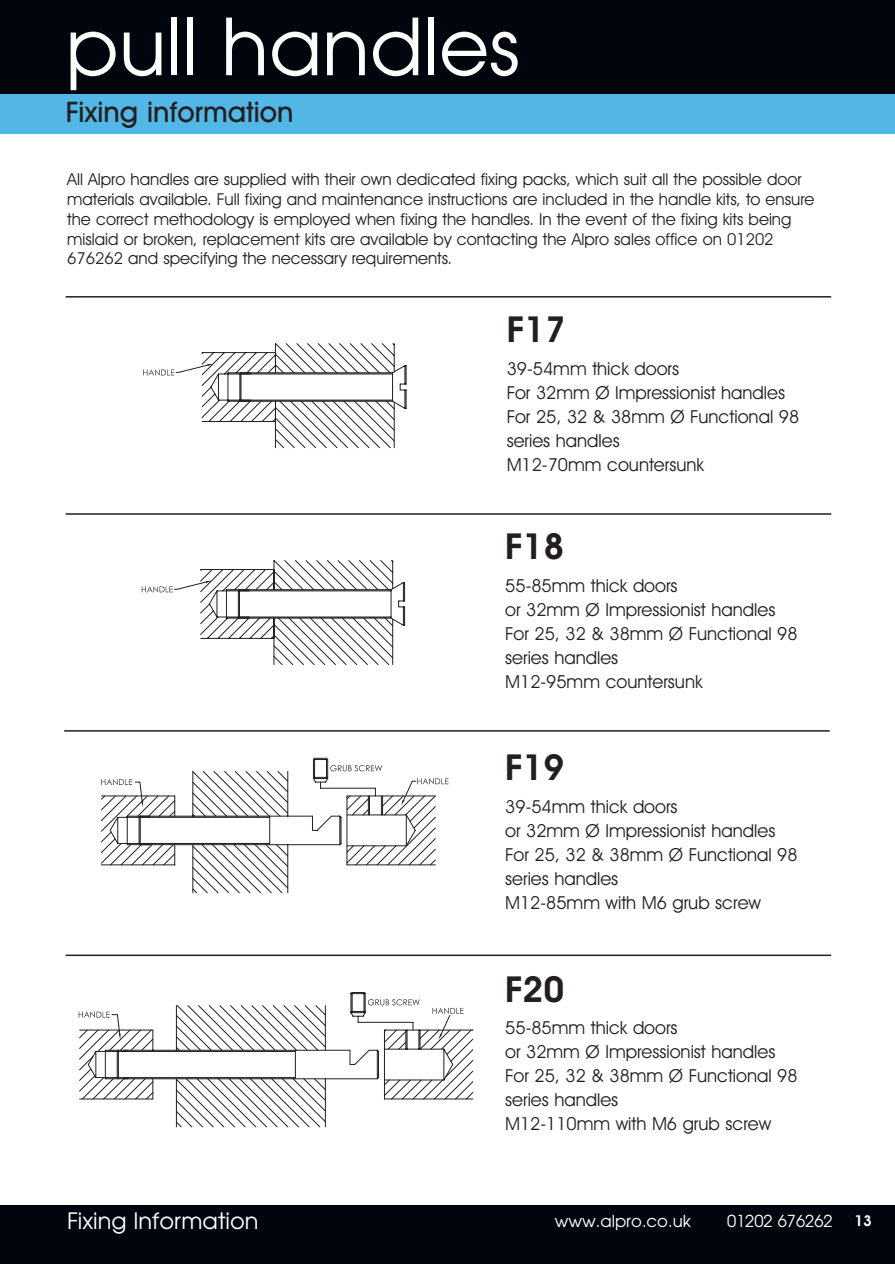
<style>
.page{position:relative;width:895px;height:1264px;background:#fff}
.page>*{position:absolute;margin:0;border:0;box-sizing:border-box;transform-origin:0 0}
.t1{font:78px "Avant Garde";color:#fff}
.t2{font:600 36px "Avant Garde IT Cby BT";color:#231f20}
.t3{font:500 28.5px "Avant Garde IT Cby BT";color:#231f20}
.t4{font:22.5px "Avant Garde";color:#fff}
.t5{font:18px/24px "Avant Garde IT Cby BT";color:#231f20}
.t6{font:16.5px/19.8px "Avant Garde IT Cby BT";color:#231f20}
.t7{font:16.5px "Avant Garde";color:#fff}
.t8{font:600 15px "Avant Garde IT Cby BT";color:#fff}
</style>
<div class="page">
<div style="left:2px;top:1205px;width:893px;height:59px;background:#01060e"></div>
<div style="left:2px;top:0;width:893px;height:95px;background:#01060e"></div>
<div style="left:2px;top:95px;width:893px;height:39px;background:#52b6e7"></div>
<hr style="left:0;top:1205px;width:2px;height:59px;background:#01060e">
<hr style="left:0;top:0;width:2px;height:95px;background:#01060e">
<hr style="left:0;top:95px;width:2px;height:39px;background:#52b6e7">
<hr style="left:66px;top:296px;width:765px;height:2px;background:#231f20">
<hr style="left:66px;top:513px;width:765px;height:2px;background:#231f20">
<hr style="left:66px;top:954px;width:765px;height:2px;background:#231f20">
<svg style="left:101px;top:757px;width:348px;height:137px"></svg>
<svg style="left:79px;top:992px;width:394px;height:135px"></svg>
<svg style="left:143px;top:343px;width:264px;height:106px"></svg>
<hr style="left:64px;top:730px;width:766px;height:1px;background:#231f20">
<svg style="left:142px;top:560px;width:264px;height:105px"></svg>
<h1 class="t1" style="left:66px;top:3px;width:455px">pull handles</h1>
<h3 class="t3" style="left:66px;top:102px;width:229px">Fixing information</h3>
<p class="t6" style="left:67px;top:171px;width:749px">All Alpro handles are supplied with their own dedicated fixing packs, which suit all the possible door materials available. Full fixing and maintenance instructions are included in the handle kits, to ensure the correct methodology is employed when fixing the handles. In the event of the fixing kits being mislaid or broken, replacement kits are available by contacting the Alpro sales office on 01202<br>676262 and specifying the necessary requirements.</p>
<h2 class="t2" style="left:507px;top:317px;width:61px">F17</h2>
<p class="t5" style="left:507px;top:358px;width:294px">39-54mm thick doors<br>For 32mm Ø Impressionist handles<br>For 25, 32 &amp; 38mm Ø Functional 98 series handles<br>M12-70mm countersunk</p>
<h2 class="t2" style="left:505px;top:533px;width:61px">F18</h2>
<p class="t5" style="left:505px;top:575px;width:294px">55-85mm thick doors<br>or 32mm Ø Impressionist handles<br>For 25, 32 &amp; 38mm Ø Functional 98 series handles<br>M12-95mm countersunk</p>
<h2 class="t2" style="left:505px;top:754px;width:61px">F19</h2>
<p class="t5" style="left:505px;top:796px;width:294px">39-54mm thick doors<br>or 32mm Ø Impressionist handles<br>For 25, 32 &amp; 38mm Ø Functional 98 series handles<br>M12-85mm with M6 grub screw</p>
<h2 class="t2" style="left:505px;top:976px;width:61px">F20</h2>
<p class="t5" style="left:505px;top:1017px;width:294px">55-85mm thick doors<br>or 32mm Ø Impressionist handles<br>For 25, 32 &amp; 38mm Ø Functional 98 series handles<br>M12-110mm with M6 grub screw</p>
<p class="t4" style="left:67px;top:1207px;width:193px">Fixing Information</p>
<p class="t7" style="left:555px;top:1211px;width:138px">www.alpro.co.uk</p>
<p class="t7" style="left:727px;top:1211px;width:107px">01202 676262</p>
<p class="t8" style="left:854px;top:1215px;width:19px">13</p>
</div>
